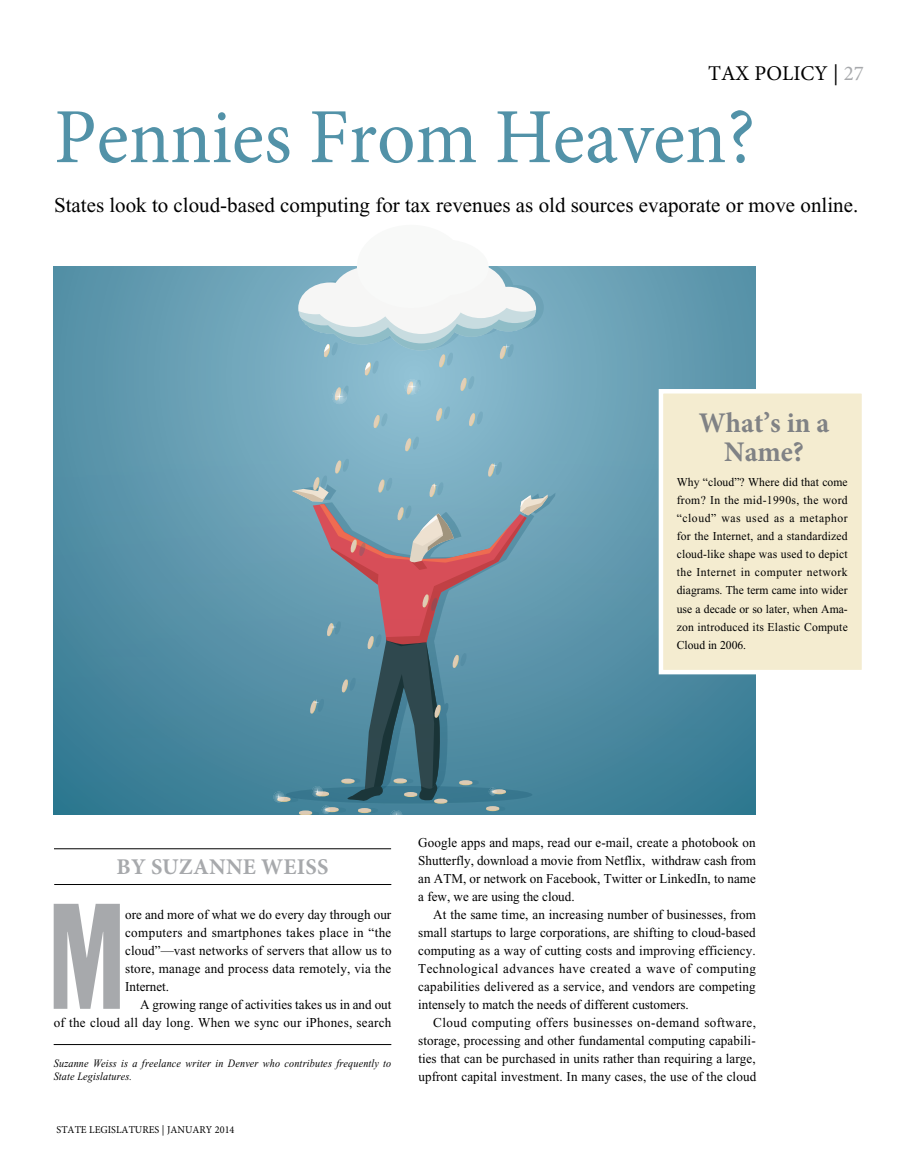
<style>
.page{position:relative;width:918px;height:1176px;background:#fff}
.page>*{position:absolute;margin:0;border:0;box-sizing:border-box;transform-origin:0 0}
.t1{font:147.45px "Franklin Gothic Extra Cond";color:#a7a9ac}
.t2{font:78px "Minion Pro";color:#5292a8}
.t3{font:700 28.5px/28.5px "Minion Pro";color:#808285;text-align:center}
.t4{font:700 22.5px "Minion Pro";letter-spacing:.01em;color:#a7a9ac}
.t5{font:21px "Times New Roman";color:#000}
.t6{font:21px "Minion Pro";color:#000}
.t7{font:13.5px/18px "Times New Roman";color:#000;text-align:justify}
.t8{font:13.5px/18px "Times New Roman";letter-spacing:.02em;color:#000;text-align:right}
.t9{font:12px/18px "Times New Roman";letter-spacing:.015em;color:#000;text-align:justify}
.t10{font:italic 11.25px/13.5px "Times New Roman";letter-spacing:.015em;color:#000;scale:.9 1}
.t11{font:10.5px "Minion Pro";color:#000}
.s1{color:#a7a9ac}
</style>
<div class="page">
<hr style="left:54px;top:1043px;width:337px;height:1px;background:#000">
<hr style="left:54px;top:848px;width:337px;height:1px;background:#000">
<hr style="left:54px;top:884px;width:337px;height:1px;background:#000">
<svg style="left:54px;top:267px;width:702px;height:547px;background:#5a95ab"></svg>
<svg style="left:298px;top:267px;width:246px;height:161px"></svg>
<svg style="left:273px;top:458px;width:282px;height:356px;background:#688c9e"></svg>
<div style="left:661px;top:391px;width:203px;height:281px;background:#f4ecd0"></div>
<div style="left:659px;top:389px;width:207px;height:285px;border:4px solid #fff"></div>
<div style="left:398px;top:239px;width:91px;height:56px;background:#f8f9f8;border-radius:50%"></div>
<div style="left:357px;top:225px;width:108px;height:83px;background:#f8f9f8;border-radius:50%"></div>
<h3 class="t6" style="left:708px;top:59px;width:157px">TAX POLICY | <span class="s1">27</span></h3>
<h2 class="t2" style="left:54px;top:85px;width:703px">Pennies From Heaven?</h2>
<h3 class="t5" style="left:54px;top:193px;width:806px">States look to cloud-based computing for tax revenues as old sources evaporate or move online.</h3>
<h3 class="t3" style="left:699px;top:408px;width:132px">WHAT’S IN A<br>NAME?</h3>
<p class="t9" style="left:677px;top:473px;width:173px">Why “cloud”? Where did that come from? In the mid-1990s, the word “cloud” was used as a metaphor for the Internet, and a standardized cloud-like shape was used to depict the Internet in computer network diagrams. The term came into wider use a decade or so later, when Ama&shy;zon introduced its Elastic Compute Cloud in 2006.</p>
<h3 class="t4" style="left:117px;top:850px;width:110px">BY SUZANNE</h3>
<h3 class="t4" style="left:261px;top:850px;width:35px">WEISS</h3>
<h1 class="t1" style="left:48px;top:877px;width:78px">M</h1>
<p class="t7" style="left:125px;top:905px;width:268px">ore and more of what we do every day through our computers and smartphones takes place in “the cloud”—vast networks of servers that allow us to store, manage and process data remotely, via the Internet.</p>
<p class="t8" style="left:54px;top:995px;width:339px">A growing range of activities takes us in and out<br>of the cloud all day long. When we sync our iPhones, search</p>
<p class="t10" style="left:54px;top:1056px;width:377px">Suzanne Weiss is a freelance writer in Denver who contributes frequently to<br>State Legislatures.</p>
<p class="t11" style="left:57px;top:1122px;width:179px">STATE LEGISLATURES | JANUARY 2014</p>
<p class="t7" style="left:418px;top:833px;width:339px">Google apps and maps, read our e-mail, create a photobook on Shutterfly, download a movie from Netflix, withdraw cash from an ATM, or network on Facebook, Twitter or LinkedIn, to name a few, we are using the cloud.</p>
<p class="t7" style="left:418px;top:904px;width:339px;text-indent:15px">At the same time, an increasing number of businesses, from small startups to large corporations, are shifting to cloud-based computing as a way of cutting costs and improving efficiency.<br>Technological advances have created a wave of computing capabilities delivered as a service, and vendors are competing intensely to match the needs of different customers.</p>
<p class="t7" style="left:418px;top:1012px;width:339px;text-indent:15px">Cloud computing offers businesses on-demand software, storage, processing and other fundamental computing capabili&shy;ties that can be purchased in units rather than requiring a large, upfront capital investment. In many cases, the use of the cloud</p>
</div>
